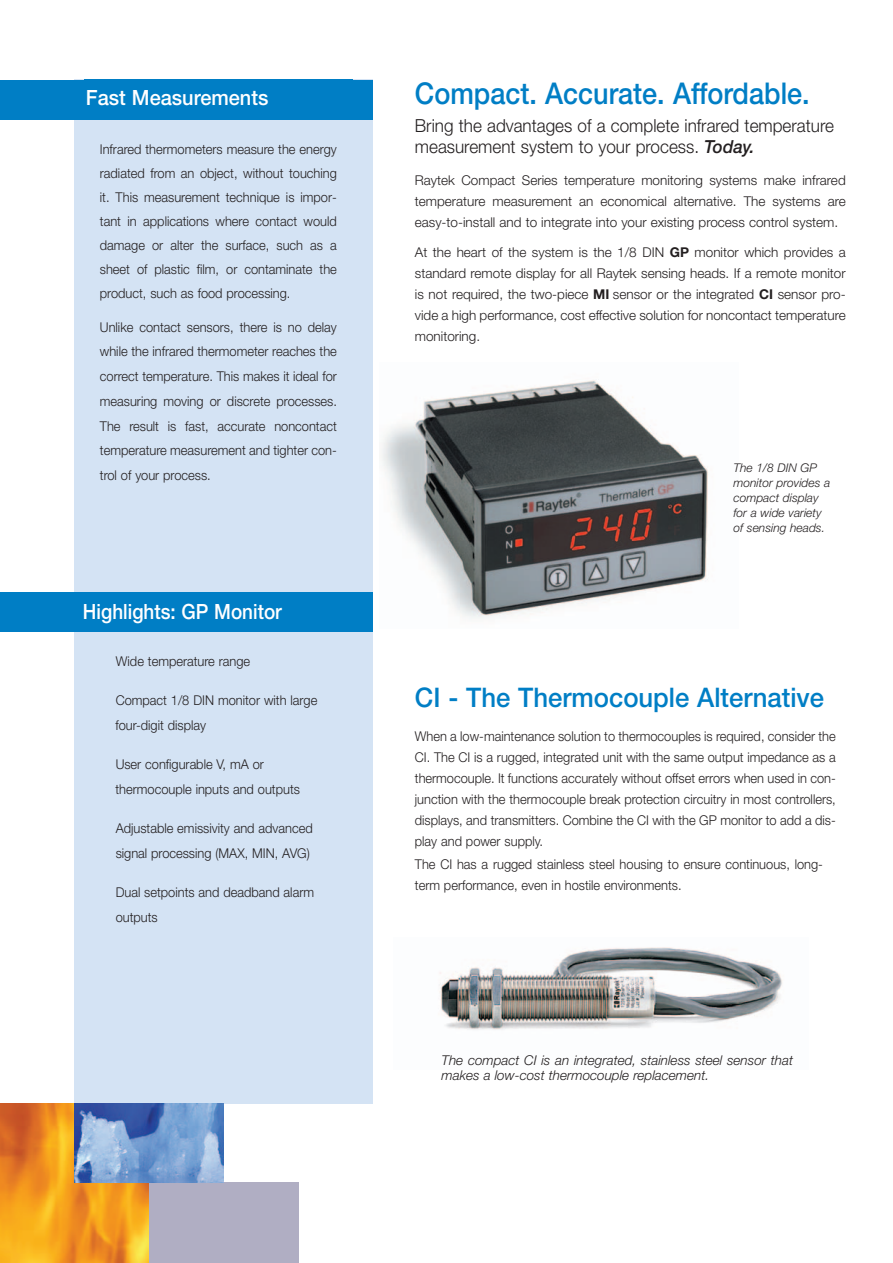
<style>
.page{position:relative;width:893px;height:1263px;background:#fff}
.page>*{position:absolute;margin:0;border:0;box-sizing:border-box;transform-origin:0 0}
.t1{font:500 30px "Helvetica Neue";color:#007ec5;scale:.9 1}
.t2{font:500 27px "Helvetica Neue";color:#007ec5;scale:.95 1}
.t3{font:500 21px "Helvetica Neue";color:#fff;scale:.9 1}
.t4{font:500 21px "Helvetica Neue";color:#fff;scale:.95 1}
.t5{font:300 18px/21.6px "Helvetica Neue";color:#231f20;scale:.95 1}
.t6{font:300 13.5px/21px "Helvetica Neue";color:#231f20;scale:.95 1}
.t7{font:300 13.5px/21px "Helvetica Neue";color:#231f20;text-align:justify}
.t8{font:italic 300 13.5px/15px "Helvetica Neue";color:#231f20}
.t9{font:italic 300 12px/15px "Helvetica Neue";color:#231f20}
.s1{font-weight:500;font-style:italic}
.s2{font-weight:700}
</style>
<div class="page">
<img style="left:439px;top:947px;width:344px;height:83px">
<img style="left:381px;top:380px;width:327px;height:239px">
<div style="left:75px;top:79px;width:298px;height:1025px;background:#d4e3f4"></div>
<div style="left:0;top:80px;width:373px;height:40px;background:#007ec5"></div>
<div style="left:0;top:592px;width:373px;height:40px;background:#007ec5"></div>
<div style="left:84px;top:79px;width:269px;height:40px;background:#007ec5"></div>
<img style="left:0;top:1104px;width:149px;height:159px">
<div style="left:149px;top:1183px;width:149px;height:80px;background:#b0aec3"></div>
<img style="left:75px;top:1104px;width:149px;height:79px">
<h3 class="t4" style="left:86px;top:90px;width:193px">Fast Measurements</h3>
<p class="t6" style="left:100px;top:139px;width:251px;line-height:24px;text-align:justify">Infrared thermometers measure the energy radiated from an object, without touching it. This measurement technique is impor&shy;tant in applications where contact would damage or alter the surface, such as a sheet of plastic film, or contaminate the product, such as food processing.</p>
<p class="t6" style="left:100px;top:316px;width:251px;line-height:24.8px;text-align:justify">Unlike contact sensors, there is no delay while the infrared thermometer reaches the correct temperature. This makes it ideal for measuring moving or discrete processes.<br>The result is fast, accurate noncontact temperature measurement and tighter con&shy;trol of your process.</p>
<h3 class="t3" style="left:83px;top:604px;width:222px">Highlights: GP Monitor</h3>
<p class="t6" style="left:116px;top:652px;width:143px">Wide temperature range</p>
<p class="t6" style="left:115px;top:688px;width:214px;line-height:25.5px">Compact 1/8 DIN monitor with large four-digit display</p>
<p class="t6" style="left:115px;top:752px;width:196px;line-height:25.5px">User configurable V, mA or thermocouple inputs and outputs</p>
<p class="t6" style="left:116px;top:816px;width:209px;line-height:25.5px">Adjustable emissivity and advanced signal processing (MAX, MIN, AVG)</p>
<p class="t6" style="left:116px;top:880px;width:210px;line-height:25.5px">Dual setpoints and deadband alarm outputs</p>
<h1 class="t1" style="left:415px;top:83px;width:440px">Compact. Accurate. Affordable.</h1>
<h3 class="t5" style="left:415px;top:116px;width:442px">Bring the advantages of a complete infrared temperature measurement system to your process. <span class="s1">Today.</span></h3>
<p class="t7" style="left:415px;top:171px;width:432px">Raytek Compact Series temperature monitoring systems make infrared temperature measurement an economical alternative. The systems are easy-to-install and to integrate into your existing process control system.</p>
<p class="t7" style="left:415px;top:243px;width:432px">At the heart of the system is the 1/8 DIN <span class="s2">GP</span> monitor which provides a standard remote display for all Raytek sensing heads. If a remote monitor is not required, the two-piece <span class="s2">MI</span> sensor or the integrated <span class="s2">CI</span> sensor pro&shy;vide a high performance, cost effective solution for noncontact temperature monitoring.</p>
<p class="t9" style="left:733px;top:461px;width:98px">The 1/8 DIN GP monitor provides a compact display for a wide variety of sensing heads.</p>
<h2 class="t2" style="left:415px;top:688px;width:432px">CI - The Thermocouple Alternative</h2>
<p class="t6" style="left:415px;top:727px;width:444px;text-align:justify">When a low-maintenance solution to thermocouples is required, consider the CI. The CI is a rugged, integrated unit with the same output impedance as a thermocouple. It functions accurately without offset errors when used in con&shy;junction with the thermocouple break protection circuitry in most controllers, displays, and transmitters. Combine the CI with the GP monitor to add a dis&shy;play and power supply.</p>
<p class="t6" style="left:415px;top:855px;width:431px">The CI has a rugged stainless steel housing to ensure continuous, long&shy;term performance, even in hostile environments.</p>
<p class="t8" style="left:441px;top:1054px;width:353px">The compact CI is an integrated, stainless steel sensor that makes a low-cost thermocouple replacement.</p>
</div>
